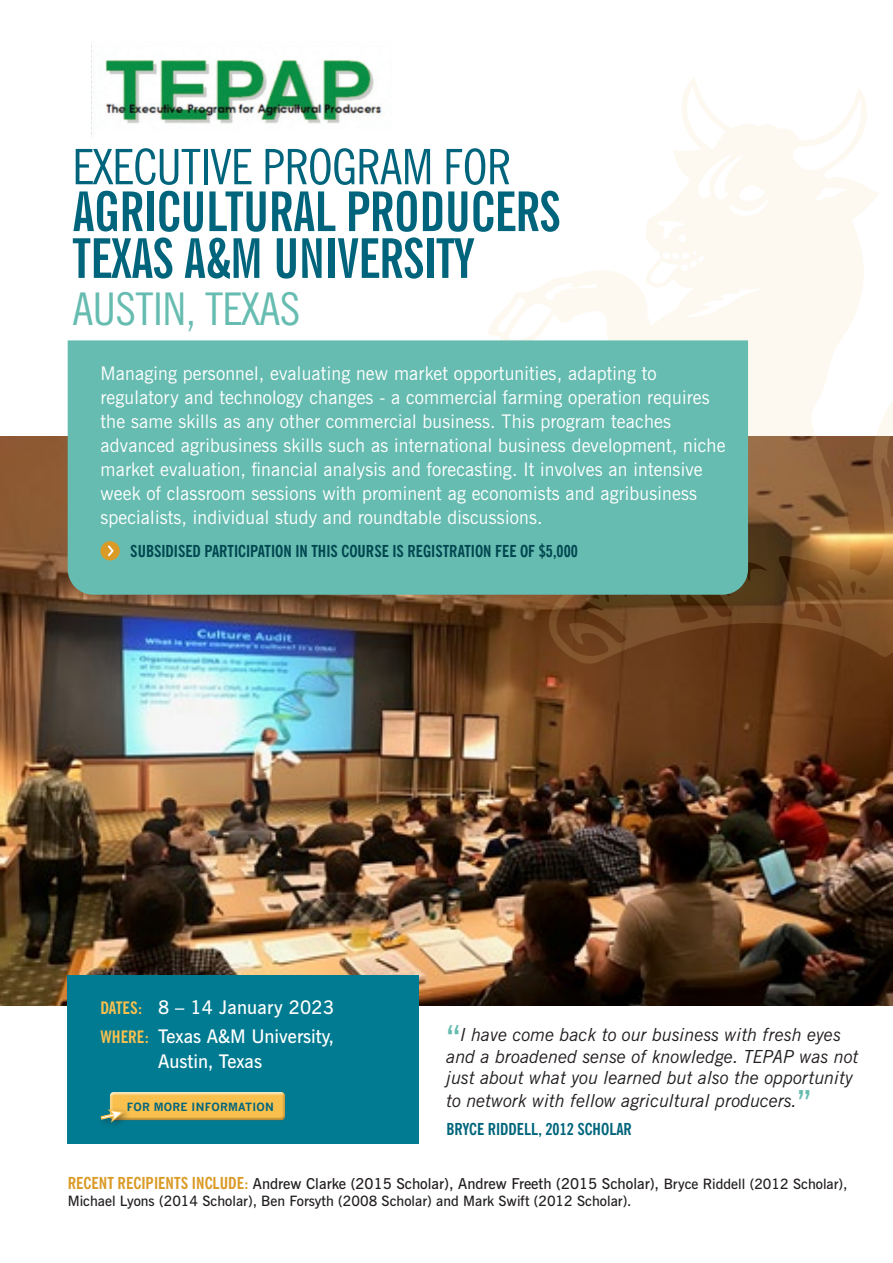
<style>
.page{position:relative;width:893px;height:1263px;background:#fff}
.page>*{position:absolute;margin:0;border:0;box-sizing:border-box;transform-origin:0 0}
.t1{font:700 extra-condensed 54.75px/46.8px "News Gothic BT";letter-spacing:-.01em;color:#00657c;scale:1.05 1}
.t2{font:condensed 48.9px "News Gothic BT";letter-spacing:-.01em;color:#00657c;scale:1.05 1}
.t3{font:condensed 45px "News Gothic BT";letter-spacing:-.01em;color:#66bcb0;scale:1.05 1}
.t4{font:18.75px/24px "News Gothic BT";letter-spacing:.01em;color:#fff}
.t5{font:600 18.75px/29.4px "News Gothic BT";color:#fff}
.t6{font:italic 18px/21.9px "News Gothic BT";color:#231f20}
.t7{font:700 condensed 16.5px "News Gothic BT";color:#004650}
.t8{font:700 condensed 16.5px "News Gothic BT";color:#00657c}
.t9{font:600 15px "News Gothic BT";color:#231f20}
.t10{font:600 14.25px "News Gothic BT";color:#231f20}
.t11{font:700 11.1px "News Gothic";letter-spacing:.02em;color:#00657c}
.s1{font-weight:700;font-stretch:condensed;font-size:17.25px;color:#f9c04e}
.s2{font-weight:600;font-style:normal;font-size:33px;color:#66bcb0}
.s3{font-weight:700;font-stretch:condensed;font-size:16.5px;color:#da9a26}
.s4{font-size:14.25px}
</style>
<div class="page">
<img style="left:0;top:436px;width:893px;height:569px">
<svg style="left:487px;top:78px;width:406px;height:587px"></svg>
<div style="left:68px;top:340px;width:680px;height:255px;background:#66bcb0"></div>
<div style="left:68px;top:975px;width:351px;height:169px;background:#017b91"></div>
<div style="left:101px;top:541px;width:19px;height:19px;background:#da9a26;border-radius:50%"></div>
<svg style="left:108px;top:545px;width:6px;height:11px"></svg>
<div style="left:110px;top:1092px;width:177px;height:30px;background:#231f20;opacity:.32"></div>
<div style="left:97px;top:1106px;width:34px;height:24px;background:#231f20;opacity:.49"></div>
<svg style="left:100px;top:1108px;width:26px;height:16px"></svg>
<img style="left:105px;top:60px;width:277px;height:64px">
<h2 class="t2" style="left:72px;top:137px;width:419px">EXECUTIVE PROGRAM FOR</h2>
<h1 class="t1" style="left:72px;top:188px;width:466px">AGRICULTURAL PRODUCERS<br>TEXAS A&amp;M UNIVERSITY</h1>
<h3 class="t3" style="left:72px;top:281px;width:219px">AUSTIN, TEXAS</h3>
<p class="t4" style="left:100px;top:361px;width:626px">Managing personnel, evaluating new market opportunities, adapting to regulatory and technology changes - a commercial farming operation requires the same skills as any other commercial business. This program teaches advanced agribusiness skills such as international business development, niche market evaluation, financial analysis and forecasting. It involves an intensive week of classroom sessions with prominent ag economists and agribusiness specialists, individual study and roundtable discussions.</p>
<p class="t7" style="left:130px;top:541px;width:449px">SUBSIDISED PARTICIPATION IN THIS COURSE IS REGISTRATION FEE OF $5,000</p>
<p class="t5" style="left:100px;top:992px;width:235px"><span class="s1">DATES:</span> 8 – 14 January 2023<br><span class="s1">WHERE:</span> Texas A&amp;M University,</p>
<p class="t5" style="left:158px;top:1046px;width:106px">Austin, Texas</p>
<p class="t11" style="left:127px;top:1100px;width:148px">FOR MORE INFORMATION</p>
<p class="t6" style="left:446px;top:1024px;width:414px"><span class="s2">“</span>I have come back to our business with fresh eyes and a broadened sense of knowledge. TEPAP was not just about what you learned but also the opportunity to network with fellow agricultural producers.<span class="s2">”</span></p>
<p class="t8" style="left:446px;top:1119px;width:187px">BRYCE RIDDELL, 2012 SCHOLAR</p>
<p class="t9" style="left:68px;top:1175px;width:781px"><span class="s3">RECENT RECIPIENTS INCLUDE:</span> Andrew Clarke (2015 Scholar), Andrew Freeth (2015 Scholar), <span class="s4">Bryce Riddell (2012 Scholar),</span></p>
<p class="t10" style="left:68px;top:1193px;width:565px">Michael Lyons (2014 Scholar), Ben Forsyth (2008 Scholar) and Mark Swift (2012 Scholar).</p>
</div>
